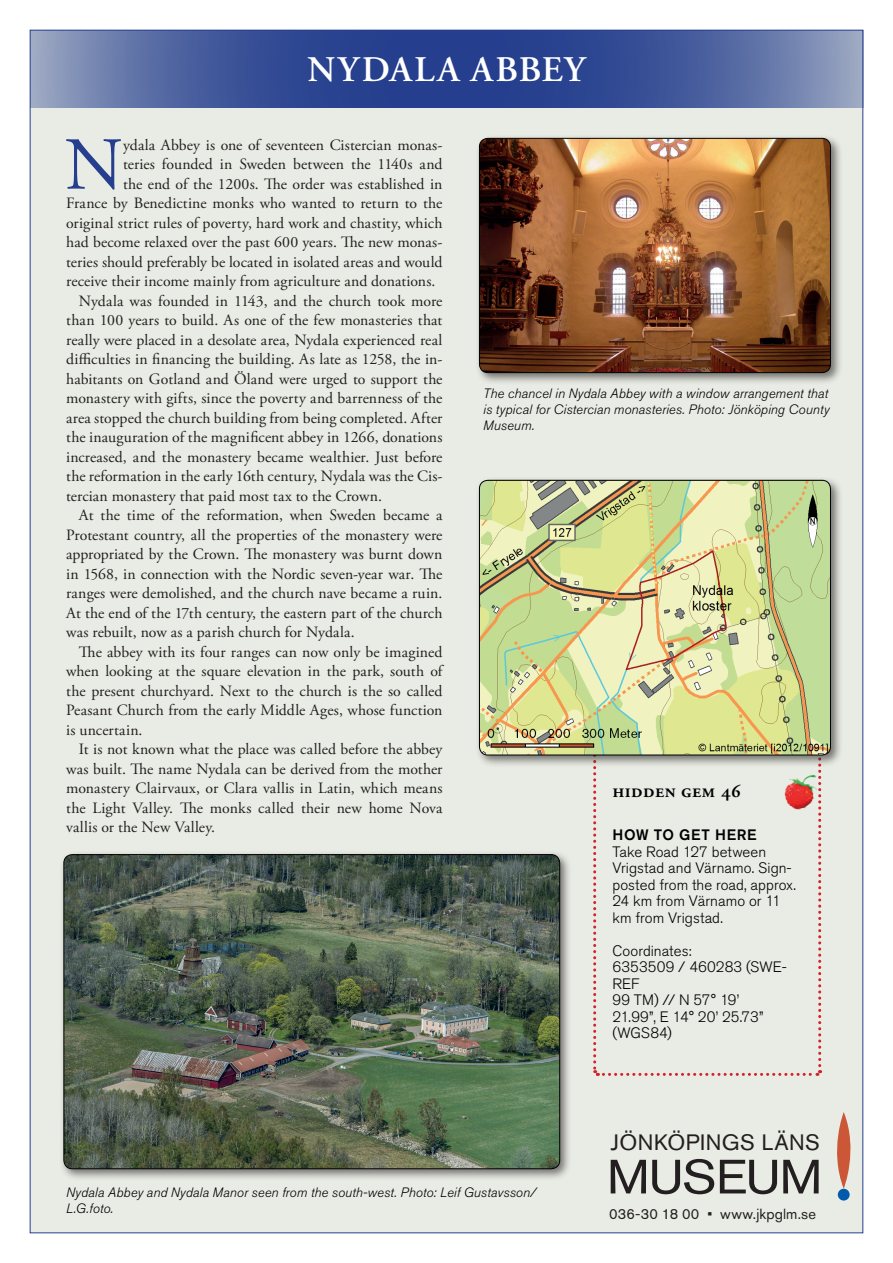
<style>
.page{position:relative;width:893px;height:1263px;background:#fff}
.page>*{position:absolute;margin:0;border:0;box-sizing:border-box;transform-origin:0 0}
.t1{font:74.55px "Adobe Garamond Pro";color:#253f8e}
.t2{font:47.7px "Akzidenz Grotesk Std";letter-spacing:-.025em;color:#231f20;scale:1.09 1}
.t3{font:600 36px "Adobe Garamond Pro";letter-spacing:.06em;color:#fff}
.t4{font:22.05px "Akzidenz Grotesk Std";letter-spacing:.02em;color:#231f20}
.t5{font:600 19.5px "Adobe Garamond Pro";letter-spacing:.02em;color:#000002}
.t6{font:15.75px "Adobe Garamond Pro";letter-spacing:.005em;color:#231f20}
.t7{font:300 15px/16.5px "Akzidenz Grotesk Std";letter-spacing:.005em;color:#000002}
.t8{font:500 15px "Akzidenz Grotesk Std";letter-spacing:.045em;color:#000002}
.t9{font:14.55px "Akzidenz Grotesk Std";letter-spacing:.01em;color:#231f20}
.t10{font:italic 300 13.5px/15.8px "Akzidenz Grotesk Std";letter-spacing:.005em;color:#000002}
</style>
<div class="page">
<div style="left:30px;top:30px;width:833px;height:1203px;background:#e9ece4"></div>
<svg style="left:837px;top:1112px;width:13px;height:77px"></svg>
<div style="left:838px;top:1189px;width:12px;height:11px;background:#015aaa;border-radius:50%"></div>
<svg style="left:593px;top:768px;width:230px;height:308px"></svg>
<svg style="left:30px;top:31px;width:833px;height:77px;background:#485d9d"></svg>
<div style="left:475px;top:476px;width:368px;height:292px;background:#231f20;opacity:.6"></div>
<img style="left:479px;top:480px;width:351px;height:275px">
<div style="left:479px;top:480px;width:352px;height:275px;border:1px solid #000002;border-radius:9px"></div>
<div style="left:60px;top:850px;width:512px;height:331px;background:#231f20;opacity:.6"></div>
<img style="left:64px;top:854px;width:496px;height:315px">
<div style="left:64px;top:854px;width:496px;height:315px;border:1px solid #000002;border-radius:9px"></div>
<div style="left:475px;top:134px;width:368px;height:251px;background:#231f20;opacity:.6"></div>
<img style="left:479px;top:138px;width:351px;height:235px">
<div style="left:479px;top:138px;width:352px;height:235px;border:1px solid #000002;border-radius:9px"></div>
<h3 class="t3" style="left:307px;top:49px;width:280px">NYDALA ABBEY</h3>
<h1 class="t1" style="left:65px;top:120px;width:60px">N</h1>
<p class="t6" style="left:123px;top:135px;width:321px">ydala Abbey is one of seventeen Cistercian monas-</p>
<p class="t6" style="left:123px;top:155px;width:321px">teries founded in Sweden between the 1140s and</p>
<p class="t6" style="left:123px;top:174px;width:321px">the end of the 1200s. The order was established in</p>
<p class="t6" style="left:66px;top:194px;width:378px">France by Benedictine monks who wanted to return to the</p>
<p class="t6" style="left:66px;top:213px;width:378px">original strict rules of poverty, hard work and chastity, which</p>
<p class="t6" style="left:66px;top:233px;width:378px">had become relaxed over the past 600 years. The new monas-</p>
<p class="t6" style="left:66px;top:252px;width:378px">teries should preferably be located in isolated areas and would</p>
<p class="t6" style="left:66px;top:272px;width:371px">receive their income mainly from agriculture and donations.</p>
<p class="t6" style="left:79px;top:291px;width:365px">Nydala was founded in 1143, and the church took more</p>
<p class="t6" style="left:66px;top:311px;width:378px">than 100 years to build. As one of the few monasteries that</p>
<p class="t6" style="left:66px;top:330px;width:378px">really were placed in a desolate area, Nydala experienced real</p>
<p class="t6" style="left:66px;top:350px;width:378px">difficulties in financing the building. As late as 1258, the in-</p>
<p class="t6" style="left:66px;top:369px;width:378px">habitants on Gotland and Öland were urged to support the</p>
<p class="t6" style="left:66px;top:389px;width:378px">monastery with gifts, since the poverty and barrenness of the</p>
<p class="t6" style="left:66px;top:408px;width:378px">area stopped the church building from being completed. After</p>
<p class="t6" style="left:66px;top:428px;width:378px">the inauguration of the magnificent abbey in 1266, donations</p>
<p class="t6" style="left:66px;top:447px;width:378px">increased, and the monastery became wealthier. Just before</p>
<p class="t6" style="left:66px;top:467px;width:378px">the reformation in the early 16th century, Nydala was the Cis-</p>
<p class="t6" style="left:66px;top:486px;width:317px">tercian monastery that paid most tax to the Crown.</p>
<p class="t6" style="left:79px;top:506px;width:365px">At the time of the reformation, when Sweden became a</p>
<p class="t6" style="left:66px;top:525px;width:378px">Protestant country, all the properties of the monastery were</p>
<p class="t6" style="left:66px;top:545px;width:378px">appropriated by the Crown. The monastery was burnt down</p>
<p class="t6" style="left:66px;top:564px;width:378px">in 1568, in connection with the Nordic seven-year war. The</p>
<p class="t6" style="left:66px;top:584px;width:378px">ranges were demolished, and the church nave became a ruin.</p>
<p class="t6" style="left:66px;top:603px;width:378px">At the end of the 17th century, the eastern part of the church</p>
<p class="t6" style="left:66px;top:623px;width:290px">was rebuilt, now as a parish church for Nydala.</p>
<p class="t6" style="left:79px;top:642px;width:365px">The abbey with its four ranges can now only be imagined</p>
<p class="t6" style="left:66px;top:662px;width:378px">when looking at the square elevation in the park, south of</p>
<p class="t6" style="left:66px;top:681px;width:378px">the present churchyard. Next to the church is the so called</p>
<p class="t6" style="left:66px;top:701px;width:378px">Peasant Church from the early Middle Ages, whose function</p>
<p class="t6" style="left:66px;top:720px;width:78px">is uncertain.</p>
<p class="t6" style="left:79px;top:740px;width:365px">It is not known what the place was called before the abbey</p>
<p class="t6" style="left:66px;top:759px;width:378px">was built. The name Nydala can be derived from the mother</p>
<p class="t6" style="left:66px;top:779px;width:378px">monastery Clairvaux, or Clara vallis in Latin, which means</p>
<p class="t6" style="left:66px;top:798px;width:378px">the Light Valley. The monks called their new home Nova</p>
<p class="t6" style="left:66px;top:818px;width:151px">vallis or the New Valley.</p>
<p class="t10" style="left:483px;top:386px;width:348px;text-align:justify">The chancel in Nydala Abbey with a window arrangement that is typical for Cistercian monasteries. Photo: Jönköping County Museum.</p>
<p class="t5" style="left:612px;top:779px;width:130px">hidden gem 46</p>
<p class="t8" style="left:612px;top:826px;width:146px">HOW TO GET HERE</p>
<p class="t7" style="left:612px;top:843px;width:185px">Take Road 127 between<br>Vrigstad and Värnamo. Sign&shy;posted from the road, approx.<br>24 km from Värnamo or 11 km from Vrigstad.</p>
<p class="t7" style="left:612px;top:942px;width:176px">Coordinates:<br>6353509 / 460283 (SWE-<br>REF<br>99 TM) // N 57° 19’<br>21.99”, E 14° 20’ 25.73” (WGS84)</p>
<p class="t10" style="left:66px;top:1184px;width:472px">Nydala Abbey and Nydala Manor seen from the south-west. Photo: Leif Gustavsson/<br>L.G.foto.</p>
<h3 class="t4" style="left:611px;top:1129px;width:211px">JÖNKÖPINGS LÄNS</h3>
<h2 class="t2" style="left:607px;top:1148px;width:199px">MUSEUM</h2>
<p class="t9" style="left:609px;top:1205px;width:208px">036-30 18 00 • www.jkpglm.se</p>
</div>
